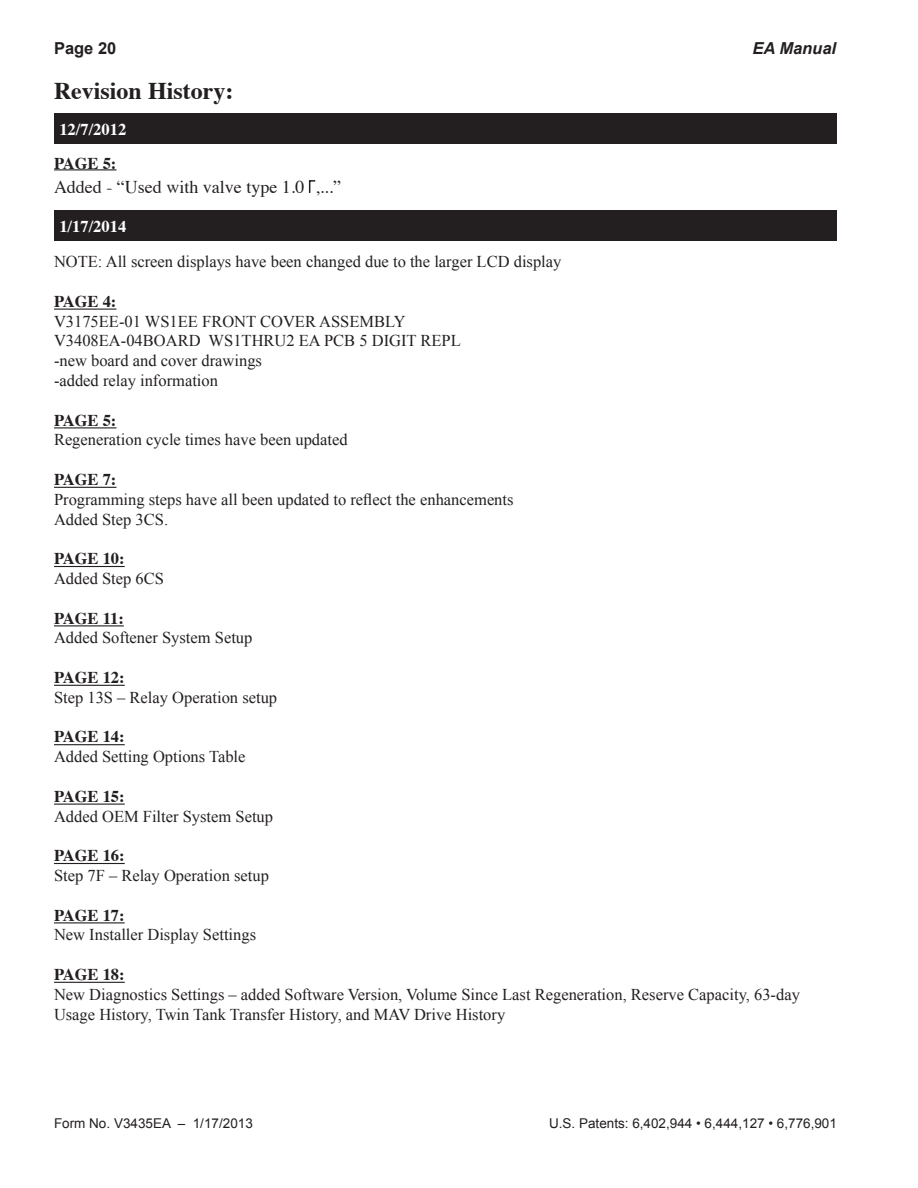
<style>
.page{position:relative;width:918px;height:1188px;background:#fff}
.page>*{position:absolute;margin:0;border:0;box-sizing:border-box;transform-origin:0 0}
.t1{font:700 24px "Times";color:#231f20}
.t2{font:18px "Times";color:#231f20}
.t3{font:16.5px/19.8px "Times New Roman";color:#231f20}
.t4{font:700 16.5px "Times";color:#231f20}
.t5{font:700 16.5px "Times";color:#fff}
.t6{font:italic 700 16.5px "Arial";color:#231f20}
.t7{font:700 16.5px "Arial";color:#231f20}
.t8{font:13.5px "Arial";color:#231f20}
</style>
<div class="page">
<div style="left:54px;top:113px;width:783px;height:31px;background:#231f20"></div>
<svg style="left:308px;top:180px;width:8px;height:13px"></svg>
<hr style="left:54px;top:169px;width:62px;height:1px;background:#231f20">
<div style="left:54px;top:211px;width:783px;height:30px;background:#231f20"></div>
<hr style="left:54px;top:309px;width:62px;height:1px;background:#231f20">
<hr style="left:54px;top:427px;width:62px;height:1px;background:#231f20">
<hr style="left:54px;top:487px;width:62px;height:1px;background:#231f20">
<hr style="left:54px;top:566px;width:71px;height:1px;background:#231f20">
<hr style="left:54px;top:625px;width:70px;height:1px;background:#231f20">
<hr style="left:54px;top:685px;width:71px;height:1px;background:#231f20">
<hr style="left:54px;top:744px;width:71px;height:1px;background:#231f20">
<hr style="left:54px;top:804px;width:71px;height:1px;background:#231f20">
<hr style="left:54px;top:863px;width:71px;height:1px;background:#231f20">
<hr style="left:54px;top:922px;width:71px;height:1px;background:#231f20">
<hr style="left:54px;top:982px;width:71px;height:1px;background:#231f20">
<p class="t7" style="left:54px;top:39px;width:64px">Page 20</p>
<p class="t6" style="left:752px;top:39px;width:85px">EA Man u al</p>
<h1 class="t1" style="left:54px;top:81px;width:181px">Revision History:</h1>
<p class="t5" style="left:59px;top:122px;width:68px">12/7/2012</p>
<p class="t4" style="left:54px;top:156px;width:64px">PAGE 5:</p>
<p class="t2" style="left:54px;top:179px;width:289px">Added - “Used with valve type 1.0 ,...”</p>
<p class="t5" style="left:59px;top:220px;width:68px">1/17/2014</p>
<p class="t3" style="left:54px;top:252px;width:509px">NOTE: All screen displays have been changed due to the larger LCD display</p>
<p class="t4" style="left:54px;top:294px;width:64px">PAGE 4:</p>
<p class="t3" style="left:54px;top:311px;width:408px">V3175EE-01 WS1EE FRONT COVER ASSEMBLY V3408EA-04BOARD WS1THRU2 EA PCB 5 DIGIT REPL -new board and cover drawings<br>-added relay information</p>
<p class="t4" style="left:54px;top:413px;width:64px">PAGE 5:</p>
<p class="t3" style="left:54px;top:430px;width:295px">Regeneration cycle times have been updated</p>
<p class="t4" style="left:54px;top:473px;width:64px">PAGE 7:</p>
<p class="t3" style="left:54px;top:489px;width:461px">Programming steps have all been updated to reflect the enhancements<br>Added Step 3CS.</p>
<p class="t4" style="left:54px;top:552px;width:72px">PAGE 10:</p>
<p class="t3" style="left:54px;top:569px;width:112px">Added Step 6CS</p>
<p class="t4" style="left:54px;top:611px;width:71px">PAGE 11:</p>
<p class="t3" style="left:54px;top:628px;width:200px">Added Softener System Setup</p>
<p class="t4" style="left:54px;top:671px;width:72px">PAGE 12:</p>
<p class="t3" style="left:54px;top:687px;width:225px">Step 13S – Relay Operation setup</p>
<p class="t4" style="left:54px;top:730px;width:72px">PAGE 14:</p>
<p class="t3" style="left:54px;top:747px;width:193px">Added Setting Options Table</p>
<p class="t4" style="left:54px;top:789px;width:72px">PAGE 15:</p>
<p class="t3" style="left:54px;top:806px;width:221px">Added OEM Filter System Setup</p>
<p class="t4" style="left:54px;top:849px;width:72px">PAGE 16:</p>
<p class="t3" style="left:54px;top:866px;width:216px">Step 7F – Relay Operation setup</p>
<p class="t4" style="left:54px;top:908px;width:72px">PAGE 17:</p>
<p class="t3" style="left:54px;top:925px;width:204px">New Installer Display Settings</p>
<p class="t4" style="left:54px;top:968px;width:72px">PAGE 18:</p>
<p class="t3" style="left:54px;top:984px;width:747px">New Diagnostics Settings – added Software Version, Volume Since Last Regeneration, Reserve Capacity, 63-day<br>Usage History, Twin Tank Transfer History, and MAV Drive History</p>
<p class="t8" style="left:54px;top:1115px;width:200px">Form No. V3435EA – 1/17/2013</p>
<p class="t8" style="left:549px;top:1115px;width:289px">U.S. Patents: 6,402,944 • 6,444,127 • 6,776,901</p>
</div>
